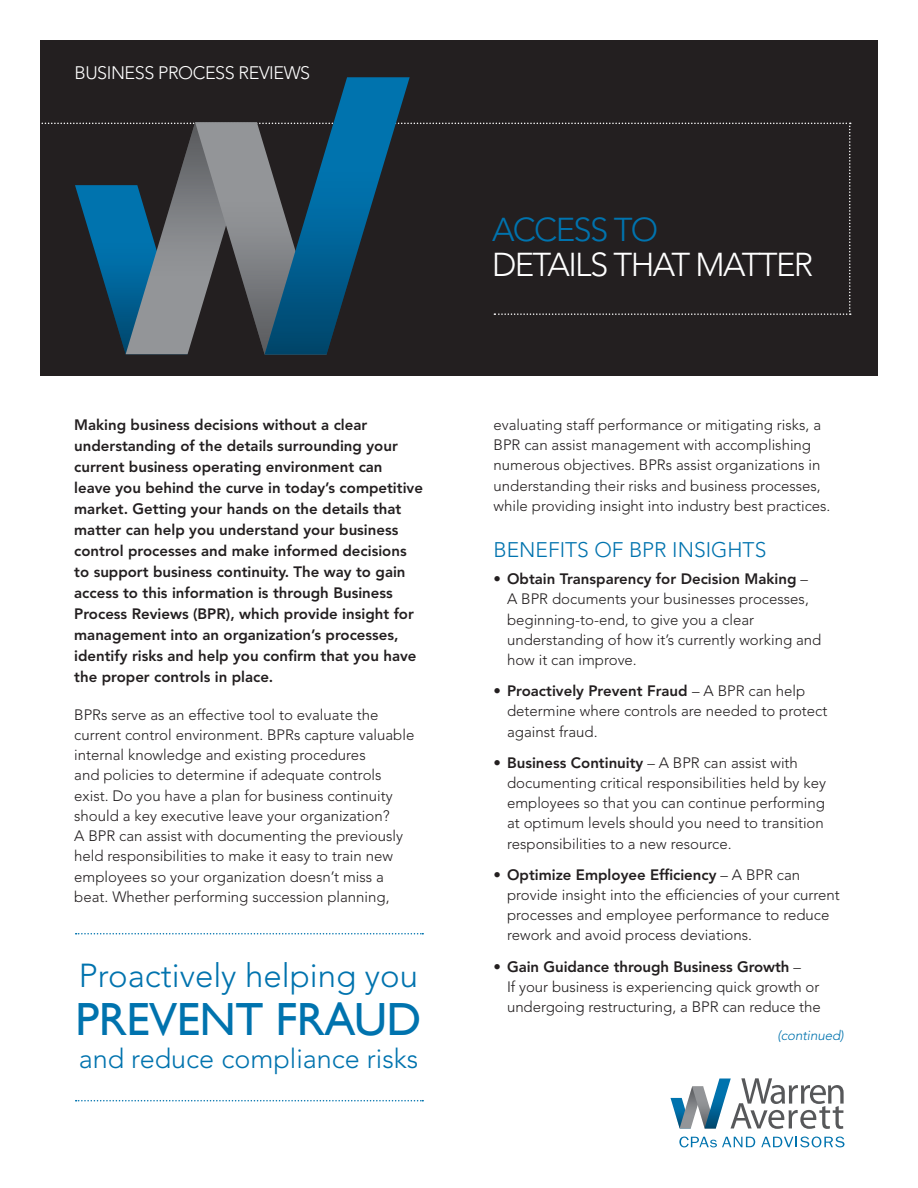
<style>
.page{position:relative;width:918px;height:1188px;background:#fff}
.page>*{position:absolute;margin:0;border:0;box-sizing:border-box;transform-origin:0 0}
.t1{font:46.5px "Gill Sans";letter-spacing:-.01em;color:#0073ae}
.t2{font:300 33px "Avenir LT Std";color:#0073ae}
.t3{font:300 32.85px "Avenir LT Std";letter-spacing:-.05em;color:#fff}
.t4{font:300 32.85px "Avenir LT Std";letter-spacing:-.05em;color:#0073ae}
.t5{font:300 27px "Avenir LT Std";color:#0073ae}
.t6{font:300 21px "Avenir LT Std";color:#0073ae}
.t7{font:300 18px "Avenir LT Std";letter-spacing:-.025em;color:#fff}
.Body{font:300 15px/20.2px "Avenir LT Std";color:#231f20}
.Body-2{font:800 15px/21px "Avenir LT Std";color:#231f20}
.t8{font:italic 300 13.5px "Avenir LT Std";letter-spacing:-.01em;color:#0073ae}
.s1{font-weight:800}
</style>
<div class="page">
<div style="left:40px;top:40px;width:838px;height:336px;background:#231f20"></div>
<svg style="left:41px;top:122px;width:810px;height:233px"></svg>
<svg style="left:265px;top:77px;width:145px;height:277px"></svg>
<svg style="left:76px;top:933px;width:347px;height:1px"></svg>
<svg style="left:76px;top:1100px;width:347px;height:1px"></svg>
<svg style="left:679px;top:1137px;width:76px;height:10px"></svg>
<svg style="left:761px;top:1137px;width:83px;height:10px"></svg>
<svg style="left:671px;top:1078px;width:173px;height:51px"></svg>
<svg style="left:705px;top:1079px;width:26px;height:49px"></svg>
<p class="t7" style="left:75px;top:62px;width:237px">BUSINESS PROCESS REVIEWS</p>
<p class="Body-2" style="left:74px;top:414px;width:350px">Making business decisions without a clear understanding of the details surrounding your current business operating environment can leave you behind the curve in today’s competitive market. Getting your hands on the details that matter can help you understand your business control processes and make informed decisions to support business continuity. The way to gain access to this information is through Business Process Reviews (BPR), which provide insight for management into an organization’s processes, identify risks and help you confirm that you have the proper controls in place.</p>
<p class="Body" style="left:74px;top:704px;width:342px">BPRs serve as an effective tool to evaluate the current control environment. BPRs capture valuable internal knowledge and existing procedures<br>and policies to determine if adequate controls exist. Do you have a plan for business continuity should a key executive leave your organization?<br>A BPR can assist with documenting the previously held responsibilities to make it easy to train new employees so your organization doesn’t miss a beat. Whether performing succession planning,</p>
<p class="t2" style="left:79px;top:956px;width:341px">Proactively helping you</p>
<p class="t1" style="left:76px;top:992px;width:347px">PREVENT FRAUD</p>
<p class="t5" style="left:79px;top:1043px;width:341px">and reduce compliance risks</p>
<p class="t4" style="left:492px;top:210px;width:168px">ACCESS TO</p>
<p class="t3" style="left:492px;top:246px;width:323px">DETAILS THAT MATTER</p>
<p class="Body" style="left:494px;top:415px;width:338px">evaluating staff performance or mitigating risks, a BPR can assist management with accomplishing numerous objectives. BPRs assist organizations in understanding their risks and business processes, while providing insight into industry best practices.</p>
<p class="t6" style="left:494px;top:538px;width:274px">BENEFITS OF BPR INSIGHTS</p>
<p class="Body" style="left:507px;top:569px;width:316px;text-indent:-14px">• <span class="s1">Obtain Transparency for Decision Making</span> – A BPR documents your businesses processes, beginning-to-end, to give you a clear understanding of how it’s currently working and how it can improve.</p>
<p class="Body" style="left:507px;top:681px;width:322px;text-indent:-14px">• <span class="s1">Proactively Prevent Fraud</span> – A BPR can help determine where controls are needed to protect against fraud.</p>
<p class="Body" style="left:507px;top:752px;width:320px;text-indent:-14px"><span class="s1">• Business Continuity</span> – A BPR can assist with documenting critical responsibilities held by key employees so that you can continue performing at optimum levels should you need to transition responsibilities to a new resource.</p>
<p class="Body" style="left:507px;top:864px;width:334px;text-indent:-14px">• <span class="s1">Optimize Employee Efficiency</span> – A BPR can provide insight into the efficiencies of your current processes and employee performance to reduce rework and avoid process deviations.</p>
<p class="Body" style="left:507px;top:956px;width:315px;text-indent:-14px">• <span class="s1">Gain Guidance through Business Growth</span> –<br>If your business is experiencing quick growth or undergoing restructuring, a BPR can reduce the</p>
<p class="t8" style="left:778px;top:1027px;width:68px">(continued)</p>
</div>
